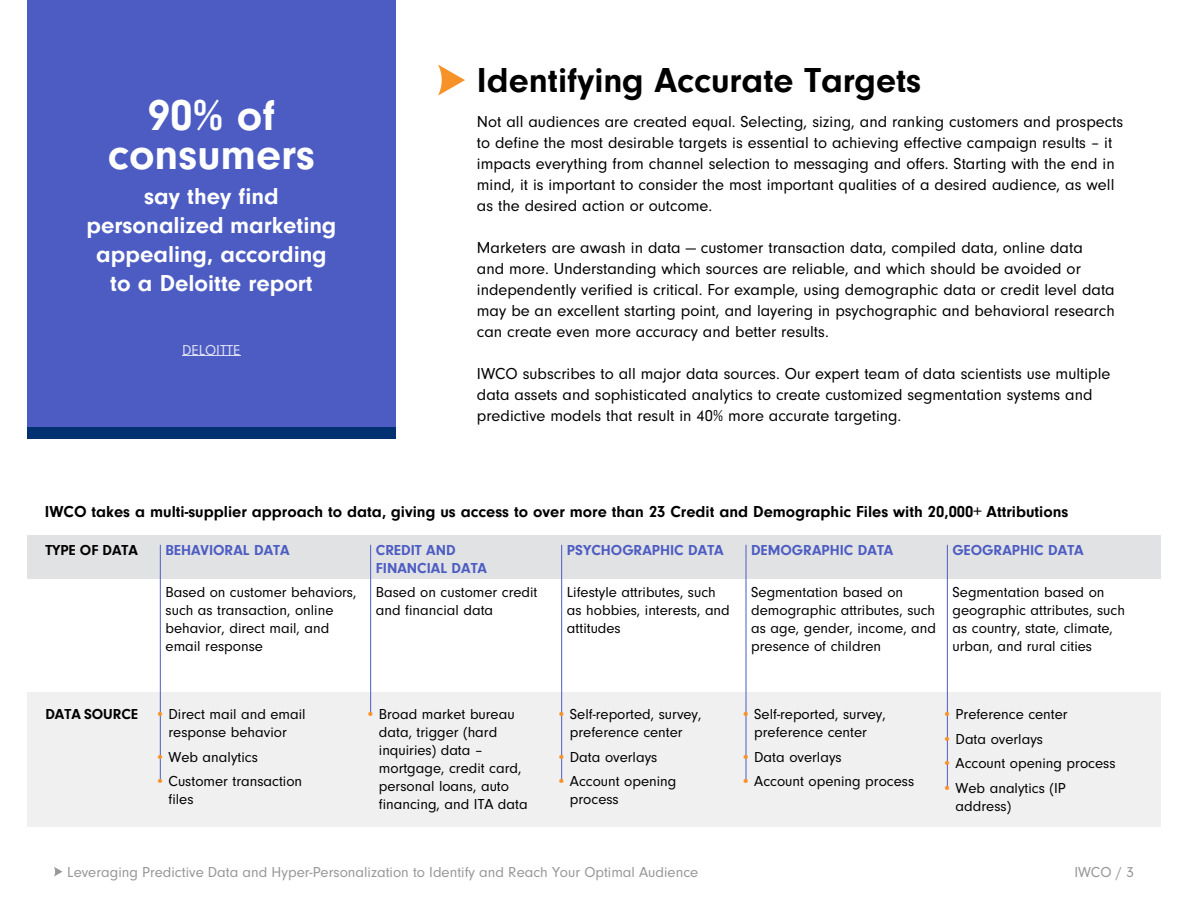
<style>
.page{position:relative;width:1188px;height:918px;background:#fff}
.page>*{position:absolute;margin:0;border:0;box-sizing:border-box;transform-origin:0 0}
.t1{font:700 45px/39px "Neuzeit Gro";color:#fff;text-align:center}
.t2{font:700 36px "Neuzeit Gro";color:#000}
.t3{font:700 24px/28.8px "Neuzeit Gro";color:#fff;text-align:center}
.t4{font:16.5px/21px "Neuzeit Gro";color:#000}
.t5{font:700 16.5px "Neuzeit Gro";color:#000}
.t6{font:15px/18px "Neuzeit Gro";color:#000}
.t7{font:15px "Neuzeit Gro";color:#969798}
.t8{font:700 15px/18px "Neuzeit Gro";color:#4c5cc3}
.t9{font:700 15px "Neuzeit Gro";color:#000}
.t10{font:15px "Neuzeit Gro";color:#dbdef3}
.s1{font-weight:700}
.s2{font-weight:900;color:#f79228}
</style>
<div class="page">
<svg style="left:54px;top:867px;width:8px;height:10px"></svg>
<div style="left:27px;top:536px;width:1134px;height:43px;background:#e1e2e3"></div>
<div style="left:27px;top:692px;width:1134px;height:135px;background:#f0f0f1"></div>
<div style="left:27px;top:12px;width:369px;height:427px;background:#023171"></div>
<svg style="left:438px;top:65px;width:27px;height:31px"></svg>
<div style="left:27px;top:0;width:369px;height:426px;background:#4c5cc3"></div>
<hr style="left:182px;top:355px;width:58px;height:1px;background:#dbdef3">
<hr style="left:160px;top:545px;width:1px;height:237px;background:#4c5cc3">
<hr style="left:561px;top:545px;width:1px;height:237px;background:#4c5cc3">
<hr style="left:947px;top:545px;width:1px;height:243px;background:#4c5cc3">
<hr style="left:370px;top:545px;width:1px;height:169px;background:#4c5cc3">
<hr style="left:746px;top:545px;width:1px;height:235px;background:#4c5cc3">
<h1 class="t1" style="left:108px;top:96px;width:209px">90% of consumers</h1>
<h3 class="t3" style="left:87px;top:182px;width:251px">say they find personalized marketing appealing, according to a Deloitte report</h3>
<p class="t10" style="left:182px;top:342px;width:60px">DELOITTE</p>
<h2 class="t2" style="left:477px;top:60px;width:446px">Identifying Accurate Targets</h2>
<p class="t4" style="left:477px;top:112px;width:648px">Not all audiences are created equal. Selecting, sizing, and ranking customers and prospects to define the most desirable targets is essential to achieving effective campaign results – it impacts everything from channel selection to messaging and offers. Starting with the end in mind, it is important to consider the most important qualities of a desired audience, as well as the desired action or outcome.</p>
<p class="t4" style="left:477px;top:238px;width:639px">Marketers are awash in data — customer transaction data, compiled data, online data<br>and more. Understanding which sources are reliable, and which should be avoided or independently verified is critical. For example, using demographic data or credit level data may be an excellent starting point, and layering in psychographic and behavioral research can create even more accuracy and better results.</p>
<p class="t4" style="left:477px;top:364px;width:635px">IWCO subscribes to all major data sources. Our expert team of data scientists use multiple data assets and sophisticated analytics to create customized segmentation systems and predictive models that result in 40% more accurate targeting.</p>
<p class="t5" style="left:45px;top:502px;width:1025px">IWCO takes a multi-supplier approach to data, giving us access to over more than 23 Credit and Demographic Files with 20,000+ Attributions</p>
<p class="t9" style="left:45px;top:541px;width:94px">TYPE OF DATA</p>
<p class="t8" style="left:166px;top:541px;width:126px">BEHAVIORAL DATA</p>
<p class="t6" style="left:166px;top:583px;width:193px">Based on customer behaviors, such as transaction, online behavior, direct mail, and email response</p>
<p class="t8" style="left:567px;top:541px;width:158px">PSYCHOGRAPHIC DATA</p>
<p class="t6" style="left:567px;top:583px;width:164px">Lifestyle attributes, such as hobbies, interests, and attitudes</p>
<p class="t8" style="left:751px;top:541px;width:144px">DEMOGRAPHIC DATA</p>
<p class="t6" style="left:751px;top:583px;width:186px">Segmentation based on demographic attributes, such as age, gender, income, and presence of children</p>
<p class="t8" style="left:953px;top:541px;width:133px">GEOGRAPHIC DATA</p>
<p class="t6" style="left:953px;top:583px;width:174px">Segmentation based on geographic attributes, such as country, state, climate, urban, and rural cities</p>
<p class="t8" style="left:376px;top:541px;width:113px">CREDIT AND<br>FINANCIAL DATA</p>
<p class="t6" style="left:376px;top:583px;width:163px">Based on customer credit and financial data</p>
<p class="t6" style="left:169px;top:705px;width:139px;text-indent:-123px"><span class="s1">DATA SOURCE</span> <span class="s2">•</span> Direct mail and email response behavior</p>
<p class="t6" style="left:155px;top:748px;width:104px"><span class="s2">•</span> Web analytics</p>
<p class="t6" style="left:169px;top:773px;width:135px;text-indent:-14px"><span class="s2">•</span> Customer transaction files</p>
<p class="t6" style="left:379px;top:705px;width:150px;text-indent:-13px"><span class="s2">•</span> Broad market bureau data, trigger (hard inquiries) data – mortgage, credit card, personal loans, auto financing, and ITA data</p>
<p class="t6" style="left:556px;top:705px;width:147px;text-align:center"><span class="s2">•</span> Self-reported, survey, preference center</p>
<p class="t6" style="left:556px;top:748px;width:103px"><span class="s2">•</span> Data overlays</p>
<p class="t6" style="left:570px;top:773px;width:108px;text-indent:-14px"><span class="s2">•</span> Account opening process</p>
<p class="t6" style="left:741px;top:705px;width:147px;text-align:center"><span class="s2">•</span> Self-reported, survey, preference center</p>
<p class="t6" style="left:741px;top:748px;width:103px"><span class="s2">•</span> Data overlays</p>
<p class="t6" style="left:741px;top:773px;width:175px"><span class="s2">•</span> Account opening process</p>
<p class="t6" style="left:942px;top:705px;width:127px"><span class="s2">•</span> Preference center</p>
<p class="t6" style="left:942px;top:730px;width:103px"><span class="s2">•</span> Data overlays</p>
<p class="t6" style="left:942px;top:755px;width:175px"><span class="s2">•</span> Account opening process</p>
<p class="t6" style="left:956px;top:779px;width:112px;text-indent:-14px"><span class="s2">•</span> Web analytics (IP address)</p>
<p class="t7" style="left:67px;top:864px;width:633px">Leveraging Predictive Data and Hyper-Personalization to Identify and Reach Your Optimal Audience</p>
<p class="t7" style="left:1074px;top:864px;width:61px">IWCO / 3</p>
</div>
